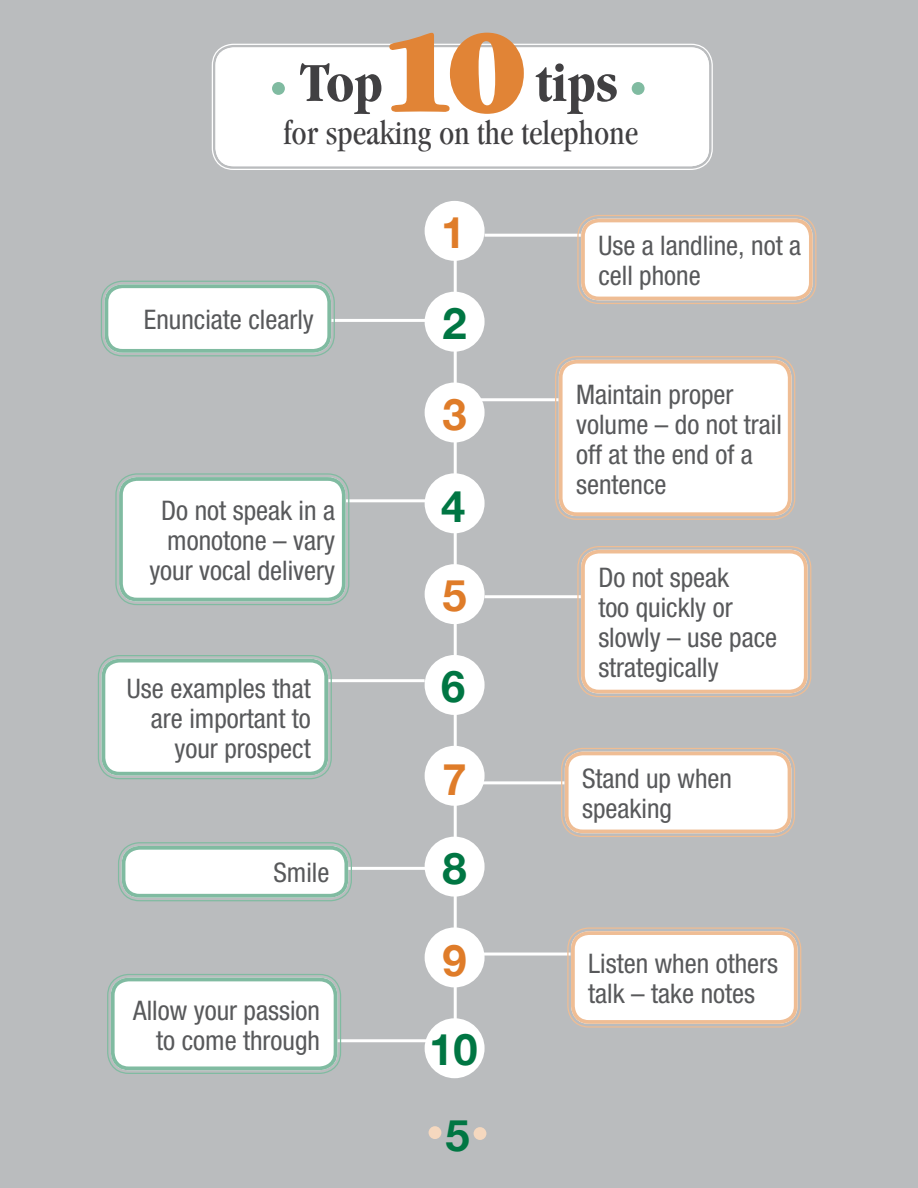
<style>
.page{position:relative;width:918px;height:1188px;background:#babcbe}
.page>*{position:absolute;margin:0;border:0;box-sizing:border-box;transform-origin:0 0}
.t1{font:900 123px "Garamond";color:#e18436}
.t2{font:700 condensed 57px "Garamond";color:#414042}
.t3{font:700 43.5px "Helvetica Neue";color:#007643}
.t4{font:700 43.5px "Helvetica Neue";color:#df7c29}
.t5{font:condensed 34.5px "Garamond";color:#414042}
.t6{font:condensed 27px/30px "Helvetica Neue";color:#58595b}
</style>
<div class="page">
<hr style="left:454px;top:215px;width:3px;height:859px;background:#fff">
<div style="left:425px;top:201px;width:60px;height:60px;background:#fff;border-radius:50%"></div>
<div style="left:425px;top:292px;width:60px;height:60px;background:#fff;border-radius:50%"></div>
<div style="left:425px;top:655px;width:60px;height:60px;background:#fff;border-radius:50%"></div>
<div style="left:425px;top:564px;width:60px;height:60px;background:#fff;border-radius:50%"></div>
<div style="left:425px;top:473px;width:60px;height:60px;background:#fff;border-radius:50%"></div>
<div style="left:425px;top:383px;width:60px;height:59px;background:#fff;border-radius:50%"></div>
<div style="left:425px;top:1018px;width:60px;height:60px;background:#fff;border-radius:50%"></div>
<div style="left:425px;top:927px;width:60px;height:60px;background:#fff;border-radius:50%"></div>
<div style="left:425px;top:837px;width:60px;height:60px;background:#fff;border-radius:50%"></div>
<div style="left:425px;top:746px;width:60px;height:60px;background:#fff;border-radius:50%"></div>
<div style="left:216px;top:47px;width:493px;height:119px;background:#fff;border-radius:18px"></div>
<div style="left:212px;top:44px;width:501px;height:126px;border:1px solid #fff;border-radius:21px"></div>
<div style="left:216px;top:47px;width:493px;height:119px;border:4px solid #fff;border-radius:16px"></div>
<hr style="left:485px;top:234px;width:96px;height:3px;background:#fff">
<div style="left:581px;top:219px;width:232px;height:81px;background:#fff;border-radius:18px"></div>
<div style="left:577px;top:215px;width:239px;height:89px;border:1px solid #efbd94;border-radius:21px"></div>
<div style="left:581px;top:219px;width:232px;height:81px;border:4px solid #efbd94;border-radius:16px"></div>
<hr style="left:462px;top:398px;width:97px;height:3px;background:#fff">
<div style="left:559px;top:360px;width:233px;height:156px;background:#fff;border-radius:18px"></div>
<div style="left:555px;top:356px;width:240px;height:164px;border:1px solid #efbd94;border-radius:21px"></div>
<div style="left:559px;top:360px;width:233px;height:156px;border:4px solid #efbd94;border-radius:16px"></div>
<hr style="left:485px;top:595px;width:96px;height:3px;background:#fff">
<div style="left:581px;top:550px;width:227px;height:143px;background:#fff;border-radius:18px"></div>
<div style="left:577px;top:546px;width:234px;height:151px;border:1px solid #efbd94;border-radius:21px"></div>
<div style="left:581px;top:550px;width:227px;height:143px;border:4px solid #efbd94;border-radius:16px"></div>
<hr style="left:468px;top:781px;width:97px;height:3px;background:#fff">
<div style="left:565px;top:752px;width:226px;height:81px;background:#fff;border-radius:18px"></div>
<div style="left:561px;top:748px;width:234px;height:89px;border:1px solid #efbd94;border-radius:21px"></div>
<div style="left:565px;top:752px;width:226px;height:81px;border:4px solid #efbd94;border-radius:16px"></div>
<hr style="left:474px;top:953px;width:97px;height:3px;background:#fff">
<div style="left:571px;top:931px;width:227px;height:93px;background:#fff;border-radius:18px"></div>
<div style="left:567px;top:927px;width:234px;height:101px;border:1px solid #efbd94;border-radius:21px"></div>
<div style="left:571px;top:931px;width:227px;height:93px;border:4px solid #efbd94;border-radius:16px"></div>
<hr style="left:331px;top:319px;width:97px;height:3px;background:#fff">
<div style="left:105px;top:284px;width:226px;height:69px;background:#fff;border-radius:18px"></div>
<div style="left:101px;top:281px;width:234px;height:75px;border:1px solid #80bba1;border-radius:21px"></div>
<div style="left:105px;top:284px;width:226px;height:69px;border:4px solid #80bba1;border-radius:16px"></div>
<hr style="left:346px;top:499px;width:96px;height:3px;background:#fff">
<div style="left:119px;top:477px;width:227px;height:124px;background:#fff;border-radius:18px"></div>
<div style="left:115px;top:473px;width:234px;height:132px;border:1px solid #80bba1;border-radius:21px"></div>
<div style="left:119px;top:477px;width:227px;height:124px;border:4px solid #80bba1;border-radius:16px"></div>
<hr style="left:328px;top:679px;width:97px;height:3px;background:#fff">
<div style="left:102px;top:659px;width:226px;height:117px;background:#fff;border-radius:18px"></div>
<div style="left:98px;top:655px;width:234px;height:124px;border:1px solid #80bba1;border-radius:21px"></div>
<div style="left:102px;top:659px;width:226px;height:117px;border:4px solid #80bba1;border-radius:16px"></div>
<hr style="left:346px;top:867px;width:96px;height:3px;background:#fff">
<div style="left:122px;top:846px;width:226px;height:52px;background:#fff;border-radius:18px"></div>
<div style="left:118px;top:842px;width:234px;height:59px;border:1px solid #80bba1;border-radius:21px"></div>
<div style="left:122px;top:846px;width:226px;height:52px;border:4px solid #80bba1;border-radius:16px"></div>
<hr style="left:336px;top:1039px;width:96px;height:3px;background:#fff">
<div style="left:111px;top:978px;width:226px;height:92px;background:#fff;border-radius:18px"></div>
<div style="left:107px;top:974px;width:234px;height:100px;border:1px solid #80bba1;border-radius:21px"></div>
<div style="left:111px;top:978px;width:226px;height:92px;border:4px solid #80bba1;border-radius:16px"></div>
<div style="left:429px;top:1126px;width:12px;height:13px;background:#f5d8bf;border-radius:50%"></div>
<div style="left:474px;top:1127px;width:12px;height:13px;background:#f5d8bf;border-radius:50%"></div>
<div style="left:272px;top:82px;width:13px;height:13px;background:#80bba1;border-radius:50%"></div>
<div style="left:632px;top:82px;width:13px;height:13px;background:#80bba1;border-radius:50%"></div>
<h1 class="t1" style="left:378px;top:6px;width:150px">10</h1>
<h2 class="t2" style="left:301px;top:50px;width:84px">Top</h2>
<h2 class="t2" style="left:536px;top:50px;width:84px">tips</h2>
<p class="t5" style="left:284px;top:114px;width:356px">for speaking on the telephone</p>
<p class="t6" style="left:144px;top:304px;width:171px">Enunciate clearly</p>
<p class="t6" style="left:149px;top:495px;width:187px;text-align:right">Do not speak in a monotone – vary your vocal delivery</p>
<p class="t6" style="left:127px;top:673px;width:185px;text-align:right">Use examples that are important to your prospect</p>
<p class="t6" style="left:273px;top:858px;width:57px">Smile</p>
<p class="t6" style="left:133px;top:995px;width:188px;text-align:right">Allow your passion to come through</p>
<h3 class="t4" style="left:441px;top:193px;width:26px">1</h3>
<h3 class="t3" style="left:443px;top:284px;width:26px">2</h3>
<h3 class="t4" style="left:443px;top:375px;width:26px">3</h3>
<h3 class="t3" style="left:441px;top:467px;width:26px">4</h3>
<h3 class="t4" style="left:443px;top:556px;width:26px">5</h3>
<h3 class="t3" style="left:441px;top:647px;width:26px">6</h3>
<h3 class="t4" style="left:443px;top:740px;width:26px">7</h3>
<h3 class="t3" style="left:443px;top:829px;width:26px">8</h3>
<h3 class="t4" style="left:443px;top:921px;width:26px">9</h3>
<h3 class="t3" style="left:429px;top:1010px;width:50px">10</h3>
<h3 class="t3" style="left:446px;top:1096px;width:26px">5</h3>
<p class="t6" style="left:598px;top:230px;width:204px">Use a landline, not a cell phone</p>
<p class="t6" style="left:576px;top:379px;width:207px">Maintain proper volume – do not trail off at the end of a sentence</p>
<p class="t6" style="left:598px;top:563px;width:180px">Do not speak<br>too quickly or slowly – use pace strategically</p>
<p class="t6" style="left:582px;top:763px;width:151px">Stand up when speaking</p>
<p class="t6" style="left:588px;top:948px;width:191px">Listen when others talk – take notes</p>
</div>
